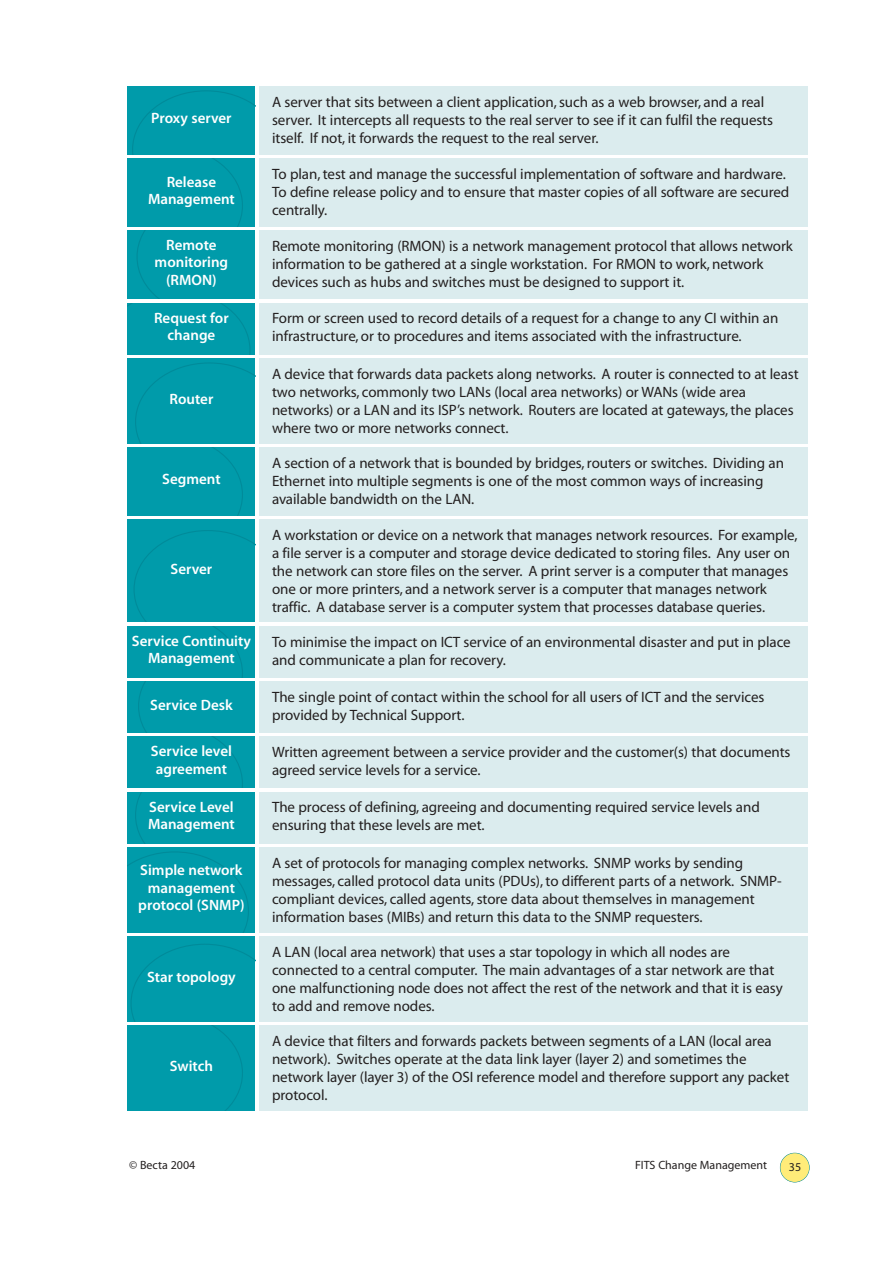
<style>
.page{position:relative;width:893px;height:1263px;background:#fff}
.page>*{position:absolute;margin:0;border:0;box-sizing:border-box;transform-origin:0 0}
.t1{font:15px/18px "Myriad MM 400 600";letter-spacing:-.005em;color:#231f1f}
.t2{font:15px/17.2px "Myriad MM 565 600";color:#fff;text-align:center}
.t3{font:12px "Myriad MM 400 600";color:#231f1f}
</style>
<div class="page">
<div style="left:780px;top:1153px;width:29px;height:29px;background:#ffec79;border-radius:50%"></div>
<div style="left:779px;top:1153px;width:30px;height:29px;border:1px solid #008b9a;border-radius:50%"></div>
<div style="left:128px;top:86px;width:127px;height:68px;background:#009baa"></div>
<div style="left:259px;top:86px;width:549px;height:68px;background:#dbecee"></div>
<div style="left:259px;top:158px;width:549px;height:68px;background:#dbecee"></div>
<div style="left:259px;top:231px;width:549px;height:68px;background:#dbecee"></div>
<div style="left:128px;top:90px;width:127px;height:264px;background:#009baa"></div>
<div style="left:259px;top:303px;width:549px;height:51px;background:#dbecee"></div>
<div style="left:128px;top:358px;width:127px;height:85px;background:#009baa"></div>
<div style="left:259px;top:358px;width:549px;height:85px;background:#dbecee"></div>
<svg style="left:128px;top:363px;width:127px;height:153px"></svg>
<div style="left:259px;top:448px;width:549px;height:68px;background:#dbecee"></div>
<div style="left:128px;top:520px;width:127px;height:102px;background:#009baa"></div>
<div style="left:259px;top:520px;width:549px;height:102px;background:#dbecee"></div>
<div style="left:259px;top:626px;width:549px;height:51px;background:#dbecee"></div>
<div style="left:259px;top:681px;width:549px;height:51px;background:#dbecee"></div>
<div style="left:259px;top:737px;width:549px;height:51px;background:#dbecee"></div>
<div style="left:128px;top:530px;width:127px;height:313px;background:#009baa"></div>
<div style="left:259px;top:792px;width:549px;height:51px;background:#dbecee"></div>
<div style="left:128px;top:847px;width:127px;height:85px;background:#009baa"></div>
<svg style="left:128px;top:852px;width:121px;height:80px"></svg>
<div style="left:259px;top:847px;width:549px;height:85px;background:#dbecee"></div>
<div style="left:128px;top:937px;width:127px;height:85px;background:#009baa"></div>
<div style="left:259px;top:937px;width:549px;height:85px;background:#dbecee"></div>
<div style="left:128px;top:944px;width:127px;height:167px;background:#009baa"></div>
<div style="left:259px;top:1026px;width:549px;height:85px;background:#dbecee"></div>
<p class="t2" style="left:151px;top:111px;width:82px">Proxy server</p>
<p class="t2" style="left:148px;top:174px;width:88px">Release<br>Management</p>
<p class="t2" style="left:155px;top:238px;width:75px">Remote monitoring (RMON)</p>
<p class="t2" style="left:154px;top:310px;width:76px">Request for change</p>
<p class="t2" style="left:169px;top:391px;width:45px">Router</p>
<p class="t2" style="left:162px;top:472px;width:60px">Segment</p>
<p class="t2" style="left:170px;top:561px;width:43px">Server</p>
<p class="t2" style="left:132px;top:634px;width:120px">Service Continuity<br>Management</p>
<p class="t2" style="left:150px;top:697px;width:84px">Service Desk</p>
<p class="t2" style="left:151px;top:744px;width:82px">Service level agreement</p>
<p class="t2" style="left:148px;top:799px;width:88px;text-align:left">Service Level<br>Management</p>
<p class="t2" style="left:138px;top:863px;width:108px">Simple network management protocol (SNMP)</p>
<p class="t2" style="left:147px;top:970px;width:90px">Star topology</p>
<p class="t2" style="left:170px;top:1059px;width:45px">Switch</p>
<p class="t1" style="left:272px;top:94px;width:502px">A server that sits between a client application, such as a web browser, and a real server. It intercepts all requests to the real server to see if it can fulfil the requests itself. If not, it forwards the request to the real server.</p>
<p class="t1" style="left:272px;top:166px;width:519px">To plan, test and manage the successful implementation of software and hardware.<br>To define release policy and to ensure that master copies of all software are secured centrally.</p>
<p class="t1" style="left:272px;top:239px;width:522px">Remote monitoring (RMON) is a network management protocol that allows network information to be gathered at a single workstation. For RMON to work, network devices such as hubs and switches must be designed to support it.</p>
<p class="t1" style="left:272px;top:311px;width:507px">Form or screen used to record details of a request for a change to any CI within an infrastructure, or to procedures and items associated with the infrastructure.</p>
<p class="t1" style="left:272px;top:366px;width:528px">A device that forwards data packets along networks. A router is connected to at least two networks, commonly two LANs (local area networks) or WANs (wide area networks) or a LAN and its ISP’s network. Routers are located at gateways, the places where two or more networks connect.</p>
<p class="t1" style="left:272px;top:455px;width:513px">A section of a network that is bounded by bridges, routers or switches. Dividing an<br>Ethernet into multiple segments is one of the most common ways of increasing available bandwidth on the LAN.</p>
<p class="t1" style="left:272px;top:528px;width:527px">A workstation or device on a network that manages network resources. For example, a file server is a computer and storage device dedicated to storing files. Any user on the network can store files on the server. A print server is a computer that manages one or more printers, and a network server is a computer that manages network traffic. A database server is a computer system that processes database queries.</p>
<p class="t1" style="left:272px;top:634px;width:520px">To minimise the impact on ICT service of an environmental disaster and put in place and communicate a plan for recovery.</p>
<p class="t1" style="left:272px;top:689px;width:494px">The single point of contact within the school for all users of ICT and the services provided by Technical Support.</p>
<p class="t1" style="left:272px;top:745px;width:520px">Written agreement between a service provider and the customer(s) that documents agreed service levels for a service.</p>
<p class="t1" style="left:272px;top:800px;width:489px">The process of defining, agreeing and documenting required service levels and ensuring that these levels are met.</p>
<p class="t1" style="left:272px;top:855px;width:511px">A set of protocols for managing complex networks. SNMP works by sending messages, called protocol data units (PDUs), to different parts of a network. SNMP&shy;compliant devices, called agents, store data about themselves in management information bases (MIBs) and return this data to the SNMP requesters.</p>
<p class="t1" style="left:272px;top:944px;width:512px">A LAN (local area network) that uses a star topology in which all nodes are connected to a central computer. The main advantages of a star network are that one malfunctioning node does not affect the rest of the network and that it is easy to add and remove nodes.</p>
<p class="t1" style="left:272px;top:1034px;width:519px">A device that filters and forwards packets between segments of a LAN (local area network). Switches operate at the data link layer (layer 2) and sometimes the network layer (layer 3) of the OSI reference model and therefore support any packet protocol.</p>
<p class="t3" style="left:129px;top:1160px;width:68px">© Becta 2004</p>
<p class="t3" style="left:635px;top:1160px;width:134px">FITS Change Management</p>
<p class="t3" style="left:788px;top:1162px;width:14px">35</p>
</div>
